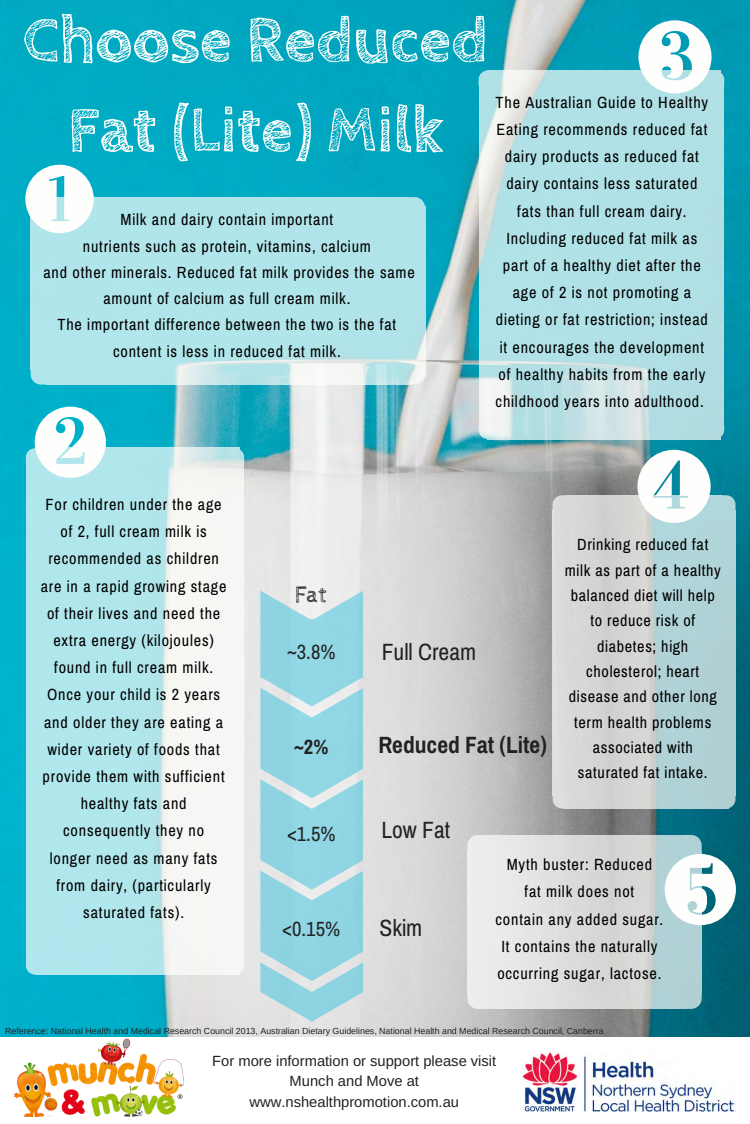
<style>
.page{position:relative;width:750px;height:1124px;background:#fff}
.page>*{position:absolute;margin:0;border:0;box-sizing:border-box;transform-origin:0 0}
.t1{font:700 64.88px/90px "Cabin Sketch";color:#fefffc;text-align:center}
.t2{font:23.62px "Archivo Narrow";color:#222}
.t3{font:700 23.62px "Archivo Narrow";color:#222}
.t4{font:23.62px "Cabin Sketch";color:#222}
.t5{font:20.62px "Archivo Narrow";color:#222}
.t6{font:700 20.62px "Archivo Narrow";color:#222}
.t7{font:16.25px/27.2px "Archivo Narrow";letter-spacing:.05em;color:#000;text-align:center}
.t8{font:14.75px/20.6px "Arimo";color:#222;text-align:center}
.t9{font:8.88px "Arimo";color:#222}
</style>
<div class="page">
<img style="left:0;top:0;width:750px;height:1037px">
<svg style="left:260px;top:590px;width:102px;height:431px;background:#9ed7e3"></svg>
<div style="left:685px;top:851px;width:17px;height:143px;background:#b0d0d4"></div>
<svg style="left:484px;top:852px;width:201px;height:142px;background:#d8dddb"></svg>
<svg style="left:484px;top:835px;width:181px;height:17px;background:#dadddb"></svg>
<svg style="left:468px;top:835px;width:16px;height:16px"></svg>
<div style="left:468px;top:851px;width:16px;height:143px;background:#edeeec"></div>
<svg style="left:484px;top:994px;width:201px;height:15px;background:#d6dcdb"></svg>
<svg style="left:468px;top:994px;width:16px;height:15px"></svg>
<svg style="left:685px;top:994px;width:17px;height:15px"></svg>
<svg style="left:665px;top:835px;width:71px;height:90px"></svg>
<div style="left:710px;top:85px;width:14px;height:341px;background:#b0dee4"></div>
<svg style="left:493px;top:85px;width:217px;height:341px;background:#b5e1e6"></svg>
<svg style="left:493px;top:70px;width:145px;height:15px;background:#c1e4e7"></svg>
<svg style="left:479px;top:70px;width:14px;height:15px"></svg>
<svg style="left:479px;top:85px;width:14px;height:341px;fill:#b6e2e8"></svg>
<svg style="left:493px;top:426px;width:217px;height:13px;background:#c1e0e3"></svg>
<svg style="left:479px;top:426px;width:14px;height:13px"></svg>
<svg style="left:710px;top:426px;width:14px;height:13px"></svg>
<svg style="left:638px;top:20px;width:86px;height:73px"></svg>
<svg style="left:240px;top:448px;width:4px;height:14px"></svg>
<div style="left:230px;top:462px;width:14px;height:500px;background:#f6f7f5"></div>
<svg style="left:35px;top:448px;width:205px;height:527px;fill:#b0e7ed"></svg>
<svg style="left:106px;top:448px;width:125px;height:15px;background:#c1e7ea"></svg>
<div style="left:26px;top:462px;width:14px;height:500px;background:#b0e7ed"></div>
<svg style="left:40px;top:961px;width:190px;height:13px;fill:#b0e6ed"></svg>
<svg style="left:26px;top:962px;width:14px;height:12px"></svg>
<svg style="left:230px;top:961px;width:14px;height:13px"></svg>
<svg style="left:26px;top:407px;width:80px;height:71px"></svg>
<svg style="left:409px;top:197px;width:16px;height:9px"></svg>
<div style="left:38px;top:206px;width:388px;height:171px;background:#b0e5ea"></div>
<div style="left:46px;top:197px;width:363px;height:17px;background:#b0e5ea"></div>
<div style="left:31px;top:214px;width:16px;height:156px;background:#b0e5eb"></div>
<svg style="left:47px;top:369px;width:362px;height:15px"></svg>
<svg style="left:31px;top:370px;width:16px;height:14px"></svg>
<svg style="left:409px;top:369px;width:16px;height:15px"></svg>
<svg style="left:25px;top:165px;width:69px;height:68px"></svg>
<svg style="left:722px;top:495px;width:13px;height:15px"></svg>
<div style="left:721px;top:510px;width:14px;height:285px;background:#b0d0d4"></div>
<svg style="left:567px;top:497px;width:162px;height:298px;background:#c3d3d4"></svg>
<svg style="left:567px;top:495px;width:155px;height:15px"></svg>
<svg style="left:553px;top:495px;width:14px;height:15px"></svg>
<div style="left:553px;top:510px;width:14px;height:285px;background:#dcddda"></div>
<svg style="left:567px;top:795px;width:154px;height:13px;background:#c5d3d4"></svg>
<svg style="left:553px;top:795px;width:14px;height:13px"></svg>
<svg style="left:721px;top:795px;width:14px;height:13px"></svg>
<svg style="left:638px;top:450px;width:73px;height:73px"></svg>
<img style="left:521px;top:1052px;width:216px;height:60px">
<img style="left:14px;top:1038px;width:170px;height:78px">
<h1 class="t1" style="left:23px;top:-3px;width:467px">Choose Reduced<br>Fat (Lite) Milk</h1>
<p class="t7" style="left:43px;top:206px;width:373px;line-height:26.2px">Milk and dairy contain important<br>nutrients such as protein, vitamins, calcium<br>and other minerals. Reduced fat milk provides the same amount of calcium as full cream milk.<br>The important difference between the two is the fat content is less in reduced fat milk.</p>
<p class="t7" style="left:496px;top:88px;width:214px">The Australian Guide to Healthy<br>Eating recommends reduced fat dairy products as reduced fat dairy contains less saturated fats than full cream dairy.<br>Including reduced fat milk as part of a healthy diet after the age of 2 is not promoting a dieting or fat restriction; instead it encourages the development of healthy habits from the early childhood years into adulthood.</p>
<p class="t7" style="left:41px;top:490px;width:187px">For children under the age of 2, full cream milk is recommended as children are in a rapid growing stage of their lives and need the extra energy (kilojoules) found in full cream milk.<br>Once your child is 2 years and older they are eating a wider variety of foods that provide them with sufficient healthy fats and consequently they no longer need as many fats from dairy, (particularly saturated fats).</p>
<h2 class="t4" style="left:295px;top:581px;width:34px">Fat</h2>
<p class="t5" style="left:287px;top:639px;width:50px">~3.8%</p>
<p class="t6" style="left:294px;top:734px;width:36px">~2%</p>
<h2 class="t2" style="left:382px;top:638px;width:96px">Full Cream</h2>
<h2 class="t3" style="left:378px;top:731px;width:170px">Reduced Fat (Lite)</h2>
<p class="t7" style="left:565px;top:532px;width:157px;line-height:25.2px">Drinking reduced fat milk as part of a healthy balanced diet will help to reduce risk of diabetes; high cholesterol; heart disease and other long term health problems associated with saturated fat intake.</p>
<p class="t5" style="left:287px;top:821px;width:50px">&lt;1.5%</p>
<h2 class="t2" style="left:381px;top:816px;width:70px">Low Fat</h2>
<p class="t5" style="left:282px;top:917px;width:59px">&lt;0.15%</p>
<h2 class="t2" style="left:379px;top:913px;width:44px">Skim</h2>
<p class="t7" style="left:496px;top:850px;width:169px">Myth buster: Reduced<br>fat milk does not<br>contain any added sugar.<br>It contains the naturally occurring sugar, lactose.</p>
<p class="t9" style="left:5px;top:1026px;width:600px">Reference: National Health and Medical Research Council 2013, Australian Dietary Guidelines, National Health and Medical Research Council, Canberra</p>
<p class="t8" style="left:212px;top:1050px;width:286px">For more information or support please visit<br>Munch and Move at www.nshealthpromotion.com.au</p>
</div>
